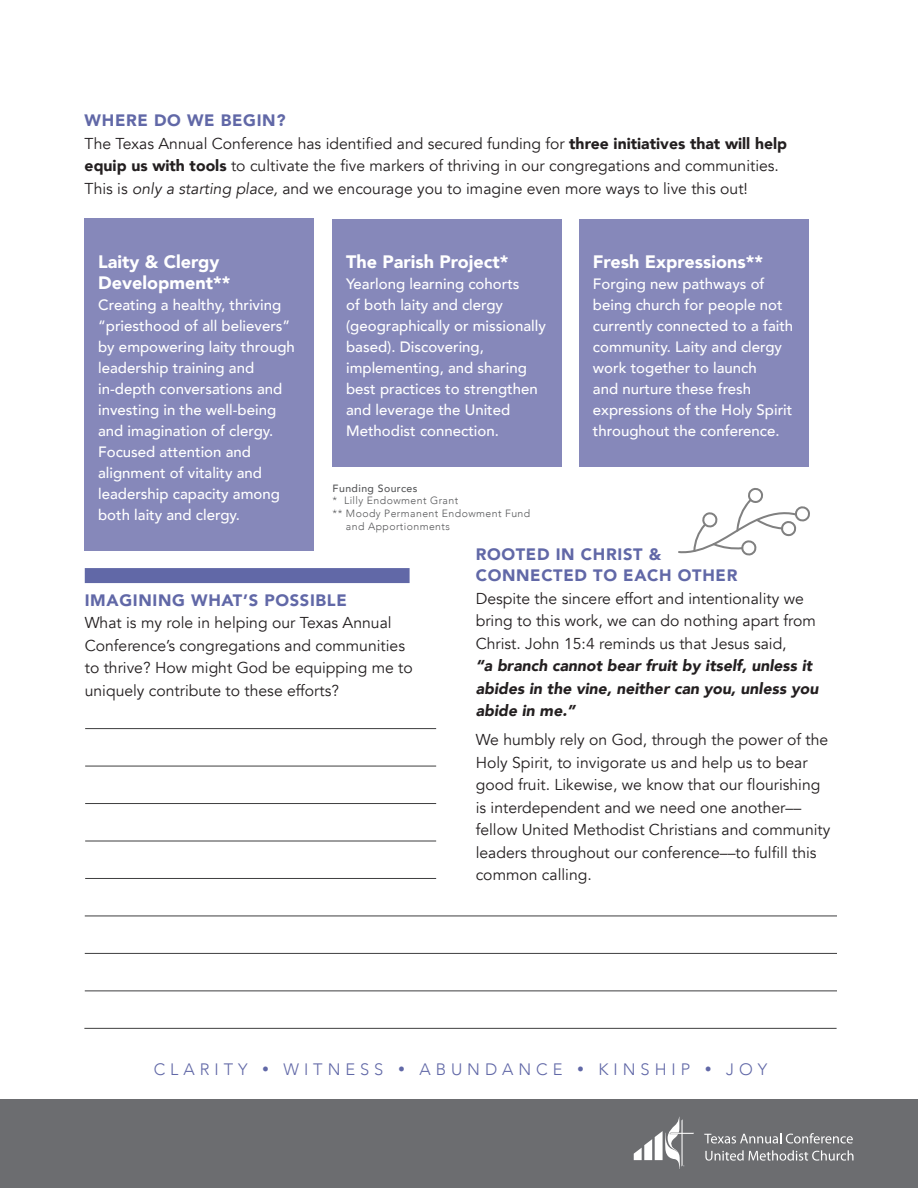
<style>
.page{position:relative;width:918px;height:1188px;background:#fff}
.page>*{position:absolute;margin:0;border:0;box-sizing:border-box;transform-origin:0 0}
.t1{font:900 18px/21px "Avenir";color:#fff}
.t2{font:900 16.5px/21px "Avenir";letter-spacing:.04em;color:#6168a7}
.t3{font:300 16.5px "Avenir";letter-spacing:.3em;color:#6168a7}
.t4{font:15.75px/22.5px "Avenir";color:#231f20}
.t5{font:500 15px/21px "Avenir";color:#fff}
.t6{font:300 10.5px/12.6px "Avenir";letter-spacing:.04em;color:#57585a}
.t7{font:500 10.5px "Avenir";letter-spacing:.04em;color:#57585a}
.s1{font-weight:900}
.s2{font-style:italic}
.s3{font-weight:900;font-style:italic}
</style>
<div class="page">
<div style="left:0;top:1100px;width:918px;height:88px;background:#6c6d70"></div>
<svg style="left:704px;top:1133px;width:149px;height:11px"></svg>
<svg style="left:705px;top:1150px;width:148px;height:11px"></svg>
<svg style="left:634px;top:1117px;width:60px;height:52px"></svg>
<div style="left:333px;top:219px;width:229px;height:248px;background:#8688ba"></div>
<div style="left:85px;top:219px;width:229px;height:332px;background:#8688ba"></div>
<div style="left:579px;top:219px;width:230px;height:248px;background:#8688ba"></div>
<hr style="left:85px;top:728px;width:351px;height:1px;background:#3e3e3f">
<hr style="left:85px;top:803px;width:351px;height:1px;background:#3e3e3f">
<hr style="left:85px;top:878px;width:351px;height:1px;background:#3e3e3f">
<hr style="left:85px;top:953px;width:752px;height:1px;background:#3e3e3f">
<hr style="left:85px;top:766px;width:351px;height:1px;background:#3e3e3f">
<hr style="left:85px;top:841px;width:351px;height:1px;background:#3e3e3f">
<hr style="left:85px;top:916px;width:752px;height:1px;background:#3e3e3f">
<hr style="left:85px;top:991px;width:752px;height:1px;background:#3e3e3f">
<hr style="left:84px;top:1028px;width:753px;height:1px;background:#3e3e3f">
<div style="left:85px;top:568px;width:325px;height:15px;background:#6168a7"></div>
<svg style="left:678px;top:488px;width:132px;height:68px"></svg>
<p class="t2" style="left:85px;top:110px;width:202px">WHERE DO WE BEGIN?</p>
<p class="t4" style="left:85px;top:132px;width:704px">The Texas Annual Conference has identified and secured funding for <span class="s1">three initiatives that will help equip us with tools</span> to cultivate the five markers of thriving in our congregations and communities.<br>This is <span class="s2">only a starting place,</span> and we encourage you to imagine even more ways to live this out!</p>
<p class="t1" style="left:98px;top:250px;width:134px">Laity &amp; Clergy<br>Development**</p>
<p class="t5" style="left:98px;top:293px;width:198px">Creating a healthy, thriving “priesthood of all believers” by empowering laity through leadership training and in-depth conversations and investing in the well-being and imagination of clergy.<br>Focused attention and alignment of vitality and leadership capacity among both laity and clergy.</p>
<p class="t1" style="left:346px;top:250px;width:164px">The Parish Project*</p>
<p class="t5" style="left:346px;top:272px;width:201px">Yearlong learning cohorts<br>of both laity and clergy (geographically or missionally based). Discovering, implementing, and sharing best practices to strengthen and leverage the United<br>Methodist connection.</p>
<p class="t7" style="left:333px;top:479px;width:86px">Funding Sources</p>
<p class="t6" style="left:333px;top:495px;width:127px">* Lilly Endowment Grant</p>
<p class="t6" style="left:346px;top:507px;width:186px;text-indent:-13px">** Moody Permanent Endowment Fund and Apportionments</p>
<p class="t1" style="left:593px;top:250px;width:172px">Fresh Expressions**</p>
<p class="t5" style="left:593px;top:272px;width:202px">Forging new pathways of being church for people not currently connected to a faith community. Laity and clergy work together to launch<br>and nurture these fresh expressions of the Holy Spirit throughout the conference.</p>
<p class="t2" style="left:85px;top:589px;width:264px">IMAGINING WHAT’S POSSIBLE</p>
<p class="t4" style="left:85px;top:612px;width:330px">What is my role in helping our Texas Annual Conference’s congregations and communities to thrive? How might God be equipping me to uniquely contribute to these efforts?</p>
<p class="t2" style="left:476px;top:544px;width:263px">ROOTED IN CHRIST &amp;<br>CONNECTED TO EACH OTHER</p>
<p class="t4" style="left:476px;top:587px;width:344px">Despite the sincere effort and intentionality we bring to this work, we can do nothing apart from Christ. John 15:4 reminds us that Jesus said,<br><span class="s3">“a branch cannot bear fruit by itself, unless it abides in the vine, neither can you, unless you abide in me.”</span></p>
<p class="t4" style="left:476px;top:729px;width:356px">We humbly rely on God, through the power of the Holy Spirit, to invigorate us and help us to bear good fruit. Likewise, we know that our flourishing is interdependent and we need one another–– fellow United Methodist Christians and community leaders throughout our conference––to fulfill this common calling.</p>
<p class="t3" style="left:154px;top:1059px;width:615px">CLARITY • WITNESS • ABUNDANCE • KINSHIP • JOY</p>
</div>
